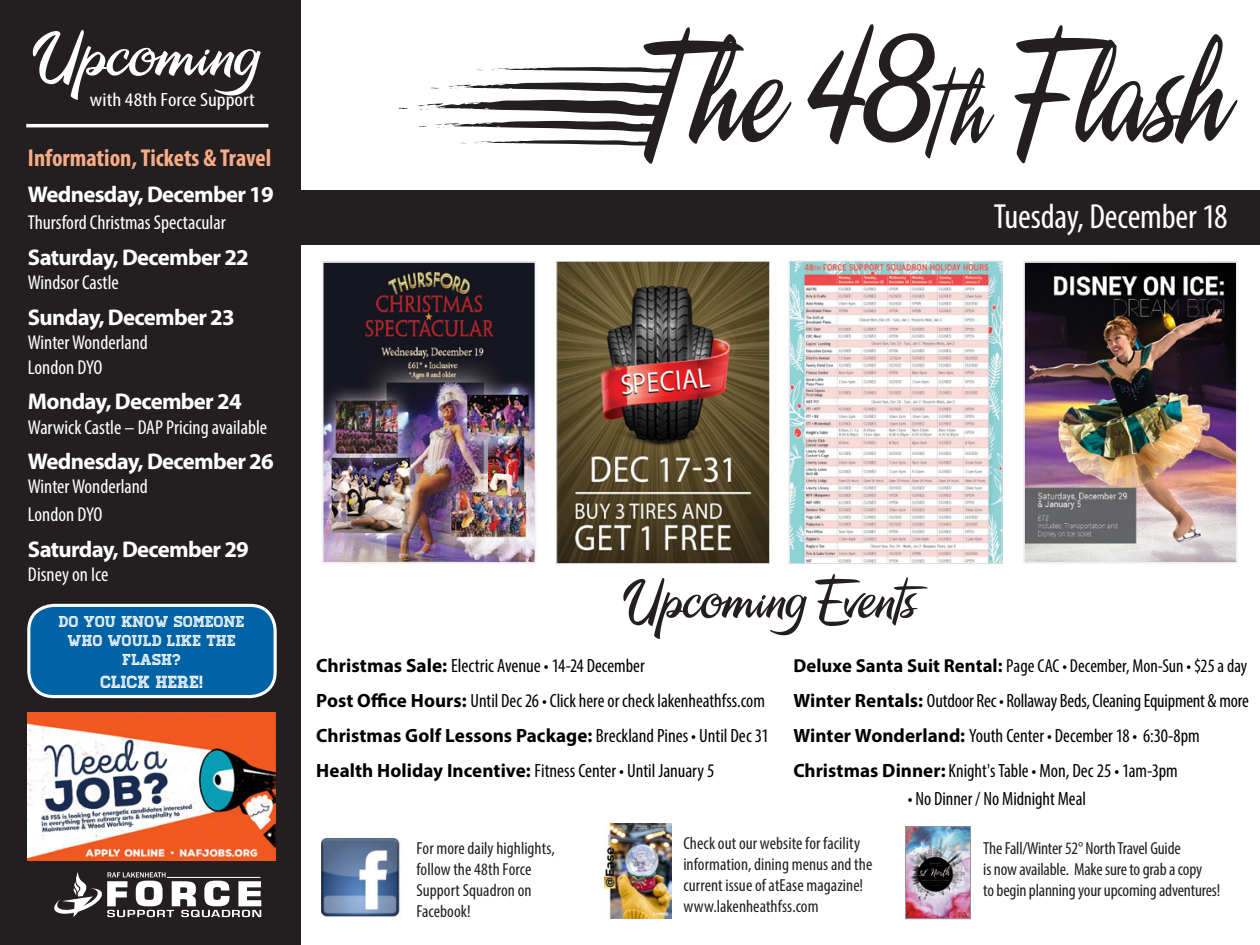
<style>
.page{position:relative;width:1260px;height:945px;background:#fff}
.page>*{position:absolute;margin:0;border:0;box-sizing:border-box;transform-origin:0 0}
.t1{font:148.75px "A&S Signwriter";letter-spacing:.015em;color:#231f20;scale:1.05 1}
.t2{font:63px "A&S Signwriter";letter-spacing:.005em;color:#fff;scale:1.39 1}
.t3{font:55.12px "A&S Signwriter";letter-spacing:.005em;color:#231f20;scale:1.28 1}
.t4{font:condensed 35px "Myriad Pro";letter-spacing:-.005em;color:#fff}
.t5{font:700 condensed 24.5px "Myriad Pro";color:#f9ad86}
.t6{font:700 22.75px "Myriad Pro";letter-spacing:-.03em;color:#fff}
.t7{font:condensed 20.12px/24.2px "Myriad Pro";color:#fff}
.t8{font:condensed 19.25px/35px "Myriad Pro";color:#000}
.t9{font:condensed 19.25px "Myriad Pro";color:#fff;scale:1.15 1}
.t10{font:condensed 18.9px "Myriad Pro";color:#000}
.t11{font:condensed 17.5px/21px "Myriad Pro";color:#231f20}
.t12{font:17.5px "Homestead Inline";letter-spacing:.01em;color:#fff}
.t13{font:15.75px/19.2px "Homestead Inline";letter-spacing:.01em;color:#fff;text-align:center}
.s1{font-size:105px}
.s2{font-weight:700;font-stretch:normal}
</style>
<div class="page">
<div style="left:0;top:0;width:300px;height:945px;background:#231f20"></div>
<hr style="left:26px;top:124px;width:242px;height:3px;background:#fff">
<img style="left:322px;top:839px;width:78px;height:78px">
<img style="left:604px;top:823px;width:68px;height:96px">
<img style="left:907px;top:829px;width:62px;height:88px">
<div style="left:905px;top:827px;width:66px;height:92px;border:1px solid #939598"></div>
<svg style="left:447px;top:82px;width:227px;height:11px"></svg>
<svg style="left:491px;top:67px;width:187px;height:5px"></svg>
<svg style="left:417px;top:100px;width:250px;height:32px"></svg>
<svg style="left:460px;top:140px;width:196px;height:6px"></svg>
<svg style="left:54px;top:872px;width:207px;height:45px"></svg>
<hr style="left:167px;top:877px;width:94px;height:1px;background:#fff">
<div style="left:298px;top:191px;width:962px;height:54px;background:#231f20"></div>
<img style="left:559px;top:263px;width:209px;height:299px">
<div style="left:557px;top:261px;width:213px;height:303px;border:1px solid #dcdddf"></div>
<img style="left:325px;top:264px;width:208px;height:297px">
<div style="left:322px;top:261px;width:214px;height:303px;border:2px solid #f1f2f3"></div>
<img style="left:28px;top:713px;width:248px;height:148px">
<img style="left:1026px;top:264px;width:209px;height:297px">
<div style="left:1023px;top:261px;width:215px;height:303px;border:2px solid #f1f2f3"></div>
<img style="left:791px;top:263px;width:209px;height:299px">
<div style="left:789px;top:261px;width:213px;height:303px;border:1px solid #dcdddf"></div>
<div style="left:29px;top:605px;width:246px;height:92px;background:#0063a6;border-radius:25px"></div>
<div style="left:27px;top:604px;width:250px;height:94px;border:3px solid #fff;border-radius:25px"></div>
<h2 class="t2" style="left:35px;top:25px;width:162px">Upcoming</h2>
<p class="t9" style="left:90px;top:88px;width:145px">with 48th Force Support</p>
<p class="t5" style="left:28px;top:143px;width:245px">Information, Tickets &amp; Travel</p>
<p class="t6" style="left:28px;top:180px;width:247px">Wednesday, December 19</p>
<p class="t7" style="left:28px;top:210px;width:199px">Thursford Christmas Spectacular</p>
<p class="t6" style="left:28px;top:243px;width:222px">Saturday, December 22</p>
<p class="t7" style="left:28px;top:270px;width:92px">Windsor Castle</p>
<p class="t6" style="left:28px;top:303px;width:208px">Sunday, December 23</p>
<p class="t7" style="left:28px;top:330px;width:122px">Winter Wonderland<br>London DYO</p>
<p class="t6" style="left:28px;top:387px;width:215px">Monday, December 24</p>
<p class="t7" style="left:28px;top:415px;width:241px">Warwick Castle – DAP Pricing available</p>
<p class="t6" style="left:28px;top:447px;width:247px">Wednesday, December 26</p>
<p class="t7" style="left:28px;top:473px;width:122px;line-height:27.3px">Winter Wonderland<br>London DYO</p>
<p class="t6" style="left:28px;top:534px;width:222px">Saturday, December 29</p>
<p class="t7" style="left:28px;top:562px;width:82px">Disney on Ice</p>
<p class="t13" style="left:59px;top:612px;width:187px">DO YOU KNOW SOMEONE<br>WHO WOULD LIKE THE<br>FLASH?</p>
<p class="t12" style="left:101px;top:671px;width:104px">CLICK HERE!</p>
<h1 class="t1" style="left:643px;top:21px;width:552px">The 48<span class="s1">th</span> Flash</h1>
<h3 class="t4" style="left:994px;top:195px;width:235px">Tuesday, December 18</h3>
<h3 class="t3" style="left:625px;top:573px;width:245px">Upcoming Events</h3>
<p class="t8" style="left:316px;top:648px;width:454px"><span class="s2">Christmas Sale:</span> Electric Avenue • 14-24 December<br><span class="s2">Post Office Hours:</span> Until Dec 26 • Click here or check lakenheathfss.com <span class="s2">Christmas Golf Lessons Package:</span> Breckland Pines • Until Dec 31<br><span class="s2">Health Holiday Incentive:</span> Fitness Center • Until January 5</p>
<p class="t10" style="left:793px;top:655px;width:455px"><span class="s2">Deluxe Santa Suit Rental:</span> Page CAC • December, Mon-Sun • $25 a day</p>
<p class="t8" style="left:793px;top:683px;width:457px"><span class="s2">Winter Rentals:</span> Outdoor Rec • Rollaway Beds, Cleaning Equipment &amp; more<br><span class="s2">Winter Wonderland:</span> Youth Center • December 18 • 6:30-8pm<br><span class="s2">Christmas Dinner:</span> Knight's Table • Mon, Dec 25 • 1am-3pm</p>
<p class="t8" style="left:908px;top:781px;width:180px">• No Dinner / No Midnight Meal</p>
<p class="t11" style="left:983px;top:837px;width:239px">The Fall/Winter 52° North Travel Guide<br>is now available. Make sure to grab a copy<br>to begin planning your upcoming adventures!</p>
<p class="t11" style="left:416px;top:837px;width:140px">For more daily highlights, follow the 48th Force<br>Support Squadron on<br>Facebook!</p>
<p class="t11" style="left:683px;top:833px;width:191px">Check out our website for facility information, dining menus and the current issue of atEase magazine! www.lakenheathfss.com</p>
</div>
